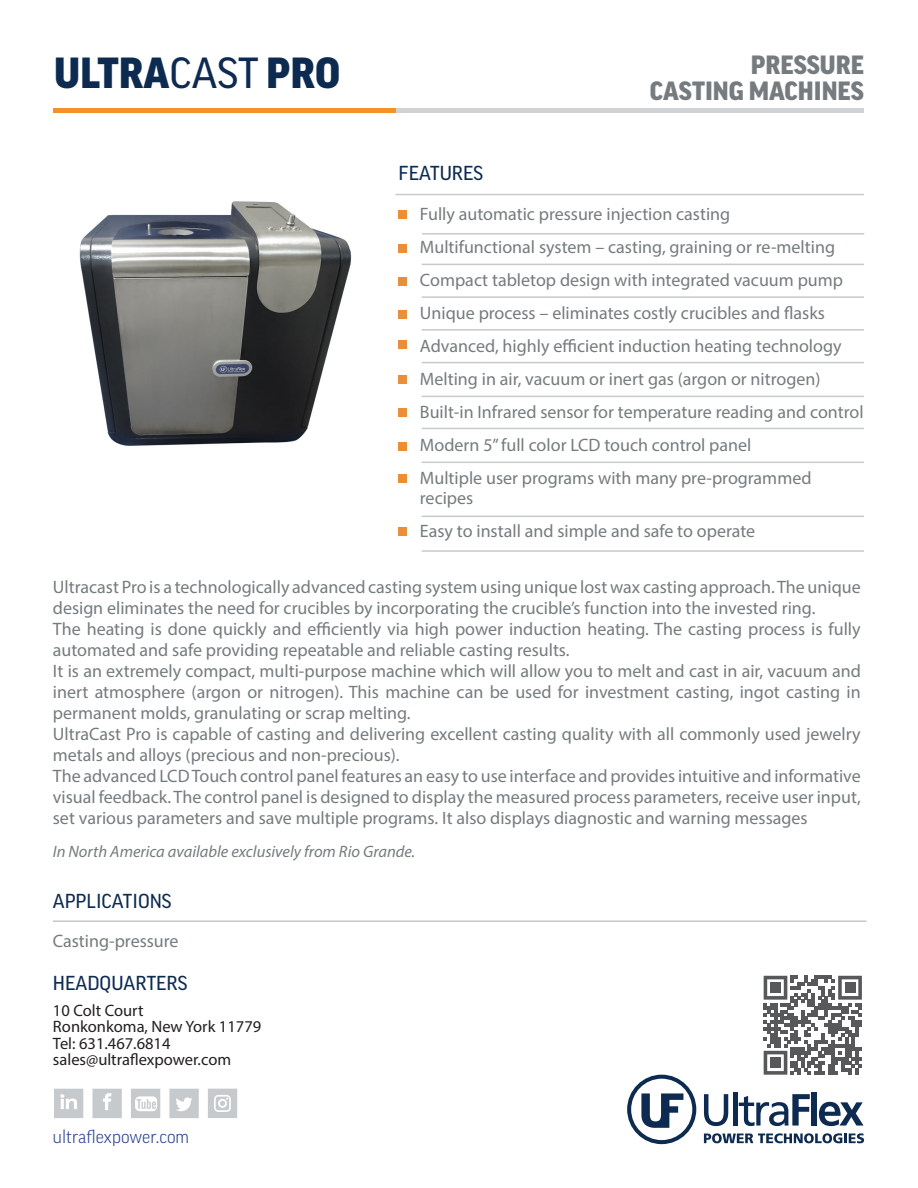
<style>
.page{position:relative;width:918px;height:1188px;background:#fff}
.page>*{position:absolute;margin:0;border:0;box-sizing:border-box;transform-origin:0 0}
.t1{font:900 42px "Good LF";color:#0d2b51}
.t2{font:900 25.5px "Good LF";color:#757b7e}
.t3{font:19.5px "Good LF";color:#0d2b51}
.t4{font:19.5px "Good Cyr";color:#0d2b51}
.t5{font:18px/21px "Myriad Pro";color:#757b7e}
.t6{font:300 18px "Good LF";color:#253f8e}
.t7{font:16.5px "Myriad Pro";color:#231f20}
.t8{font:italic 16.5px "Myriad Pro";color:#757b7e}
.s1{font-weight:400}
</style>
<div class="page">
<hr style="left:180px;top:109px;width:684px;height:4px;background:#d1d2d4">
<hr style="left:54px;top:109px;width:342px;height:4px;background:#f49129">
<img style="left:79px;top:201px;width:273px;height:245px">
<div style="left:399px;top:210px;width:8px;height:8px;background:#eb8e3a"></div>
<div style="left:399px;top:245px;width:8px;height:8px;background:#eb8e3a"></div>
<div style="left:399px;top:277px;width:8px;height:9px;background:#eb8e3a"></div>
<div style="left:399px;top:310px;width:8px;height:8px;background:#eb8e3a"></div>
<div style="left:399px;top:340px;width:8px;height:8px;background:#eb8e3a"></div>
<div style="left:399px;top:375px;width:8px;height:8px;background:#eb8e3a"></div>
<div style="left:399px;top:408px;width:8px;height:9px;background:#eb8e3a"></div>
<div style="left:399px;top:442px;width:8px;height:8px;background:#eb8e3a"></div>
<div style="left:399px;top:474px;width:8px;height:9px;background:#eb8e3a"></div>
<div style="left:399px;top:527px;width:8px;height:9px;background:#eb8e3a"></div>
<hr style="left:395px;top:194px;width:469px;height:1px;background:#c7cacb">
<hr style="left:422px;top:233px;width:442px;height:2px;background:#c7cacb">
<hr style="left:422px;top:462px;width:442px;height:1px;background:#c7cacb">
<hr style="left:422px;top:264px;width:442px;height:1px;background:#c7cacb">
<hr style="left:422px;top:296px;width:442px;height:2px;background:#c7cacb">
<hr style="left:422px;top:362px;width:442px;height:1px;background:#c7cacb">
<hr style="left:422px;top:396px;width:442px;height:1px;background:#c7cacb">
<hr style="left:422px;top:428px;width:442px;height:1px;background:#c7cacb">
<hr style="left:422px;top:516px;width:442px;height:1px;background:#c7cacb">
<hr style="left:422px;top:550px;width:442px;height:2px;background:#c7cacb">
<hr style="left:422px;top:329px;width:442px;height:2px;background:#c7cacb">
<hr style="left:53px;top:920px;width:814px;height:2px;background:#c7cacb">
<svg style="left:704px;top:1133px;width:160px;height:10px"></svg>
<svg style="left:704px;top:1094px;width:24px;height:32px"></svg>
<hr style="left:733px;top:1092px;width:4px;height:34px;background:#0d2b51">
<svg style="left:739px;top:1094px;width:71px;height:32px"></svg>
<div style="left:811px;top:1092px;width:6px;height:34px;background:#0d2b51"></div>
<svg style="left:819px;top:1102px;width:45px;height:24px"></svg>
<svg style="left:627px;top:1075px;width:69px;height:69px"></svg>
<svg style="left:169px;top:1089px;width:30px;height:29px"></svg>
<svg style="left:92px;top:1089px;width:30px;height:29px"></svg>
<svg style="left:54px;top:1089px;width:29px;height:29px"></svg>
<svg style="left:131px;top:1089px;width:29px;height:29px"></svg>
<svg style="left:208px;top:1089px;width:29px;height:29px"></svg>
<svg style="left:764px;top:976px;width:98px;height:99px"></svg>
<div style="left:770px;top:983px;width:11px;height:10px;background:#57585a"></div>
<div style="left:845px;top:983px;width:10px;height:10px;background:#57585a"></div>
<div style="left:770px;top:1058px;width:11px;height:10px;background:#57585a"></div>
<p class="t1" style="left:54px;top:49px;width:288px">ULTRA<span class="s1">CAST</span> PRO</p>
<p class="t3" style="left:399px;top:162px;width:86px">FEATURES</p>
<p class="t2" style="left:751px;top:51px;width:115px">PRESSURE</p>
<p class="t2" style="left:650px;top:76px;width:216px">CASTING MACHINES</p>
<p class="t5" style="left:420px;top:204px;width:312px">Fully automatic pressure injection casting</p>
<p class="t5" style="left:420px;top:237px;width:417px">Multifunctional system – casting, graining or re-melting</p>
<p class="t5" style="left:420px;top:270px;width:425px">Compact tabletop design with integrated vacuum pump</p>
<p class="t5" style="left:420px;top:303px;width:407px">Unique process – eliminates costly crucibles and flasks</p>
<p class="t5" style="left:420px;top:336px;width:423px">Advanced, highly efficient induction heating technology</p>
<p class="t5" style="left:420px;top:369px;width:402px">Melting in air, vacuum or inert gas (argon or nitrogen)</p>
<p class="t5" style="left:420px;top:402px;width:445px">Built-in Infrared sensor for temperature reading and control</p>
<p class="t5" style="left:420px;top:435px;width:333px">Modern 5” full color LCD touch control panel</p>
<p class="t5" style="left:420px;top:468px;width:393px;line-height:19.5px">Multiple user programs with many pre-programmed recipes</p>
<p class="t5" style="left:420px;top:520px;width:337px">Easy to install and simple and safe to operate</p>
<p class="t5" style="left:53px;top:576px;width:809px">Ultracast Pro is a technologically advanced casting system using unique lost wax casting approach. The unique design eliminates the need for crucibles by incorporating the crucible’s function into the invested ring.</p>
<p class="t5" style="left:53px;top:618px;width:809px">The heating is done quickly and efficiently via high power induction heating. The casting process is fully automated and safe providing repeatable and reliable casting results.</p>
<p class="t5" style="left:53px;top:660px;width:809px;text-align:justify">It is an extremely compact, multi-purpose machine which will allow you to melt and cast in air, vacuum and inert atmosphere (argon or nitrogen). This machine can be used for investment casting, ingot casting in permanent molds, granulating or scrap melting.</p>
<p class="t5" style="left:53px;top:723px;width:809px">UltraCast Pro is capable of casting and delivering excellent casting quality with all commonly used jewelry metals and alloys (precious and non-precious).</p>
<p class="t5" style="left:53px;top:765px;width:809px;text-align:justify">The advanced LCD Touch control panel features an easy to use interface and provides intuitive and informative visual feedback. The control panel is designed to display the measured process parameters, receive user input, set various parameters and save multiple programs. It also displays diagnostic and warning messages</p>
<p class="t8" style="left:53px;top:841px;width:364px">In North America available exclusively from Rio Grande.</p>
<p class="t3" style="left:53px;top:890px;width:120px">APPLICATIONS</p>
<p class="t5" style="left:53px;top:930px;width:127px">Casting-pressure</p>
<p class="t4" style="left:53px;top:973px;width:136px">HEADQUARTERS</p>
<p class="t7" style="left:53px;top:1000px;width:92px">10 Colt Court</p>
<p class="t7" style="left:53px;top:1017px;width:210px">Ronkonkoma, New York 11779</p>
<p class="t7" style="left:53px;top:1033px;width:119px">Tel: 631.467.6814</p>
<p class="t7" style="left:53px;top:1050px;width:180px">sales@ultraflexpower.com</p>
<p class="t6" style="left:53px;top:1126px;width:138px">ultraflexpower.com</p>
</div>
